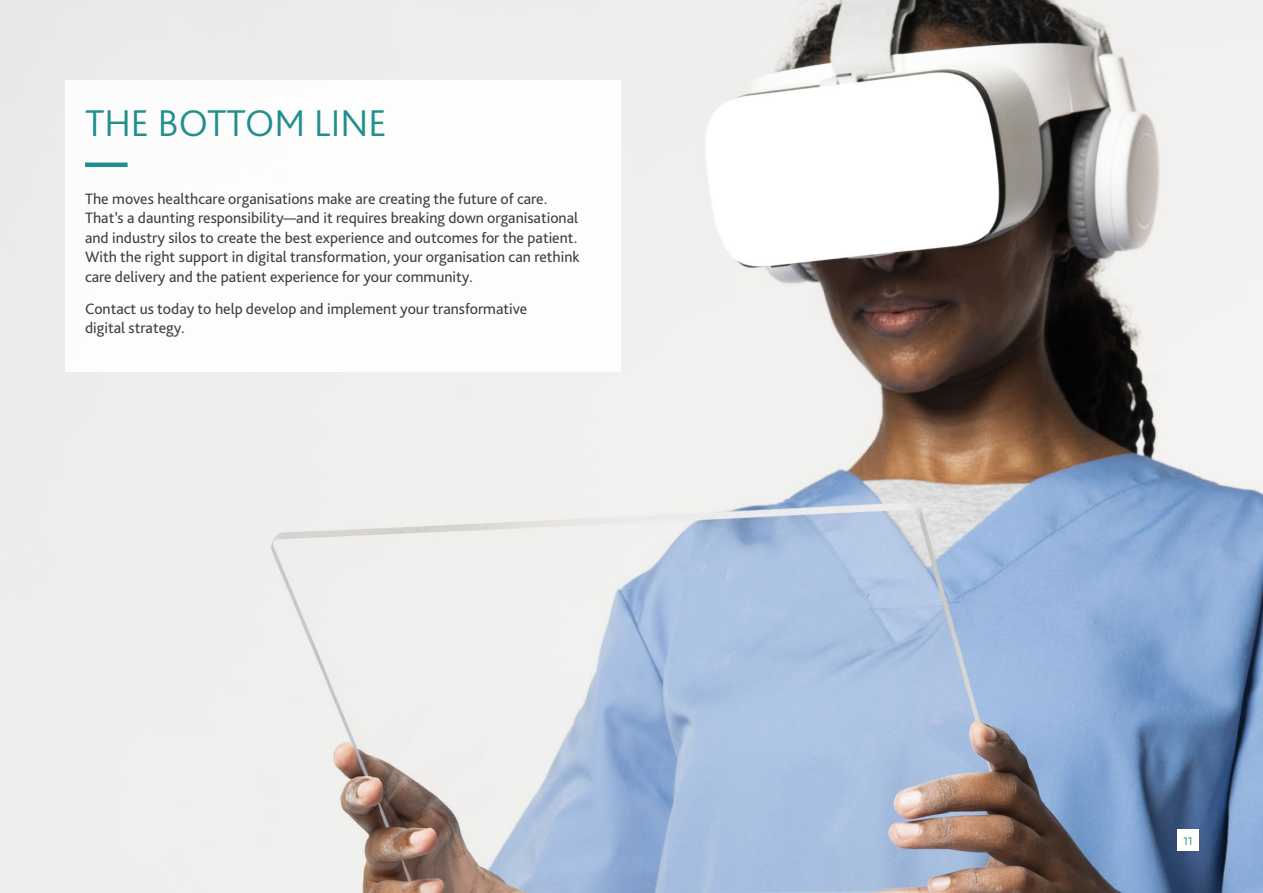
<style>
.page{position:relative;width:1263px;height:893px;background:#fff}
.page>*{position:absolute;margin:0;border:0;box-sizing:border-box;transform-origin:0 0}
.t1{font:300 39px "Bliss Pro";color:#218f8b}
.t2{font:15.75px/19.5px "Bliss Pro";color:#404040}
.t3{font:300 12px "Bliss Pro";color:#218f8b}
</style>
<div class="page">
<img style="left:0;top:0;width:1263px;height:893px">
<div style="left:65px;top:80px;width:556px;height:291px;background:#fff"></div>
<hr style="left:85px;top:163px;width:43px;height:4px;background:#218f8b">
<div style="left:1177px;top:829px;width:22px;height:22px;background:#fff"></div>
<h1 class="t1" style="left:85px;top:99px;width:303px">THE BOTTOM LINE</h1>
<p class="t2" style="left:85px;top:188px;width:496px">The moves healthcare organisations make are creating the future of care.<br>That’s a daunting responsibility—and it requires breaking down organisational and industry silos to create the best experience and outcomes for the patient.<br>With the right support in digital transformation, your organisation can rethink care delivery and the patient experience for your community.</p>
<p class="t2" style="left:85px;top:298px;width:444px">Contact us today to help develop and implement your transformative digital strategy.</p>
<p class="t3" style="left:1183px;top:833px;width:11px">11</p>
</div>
